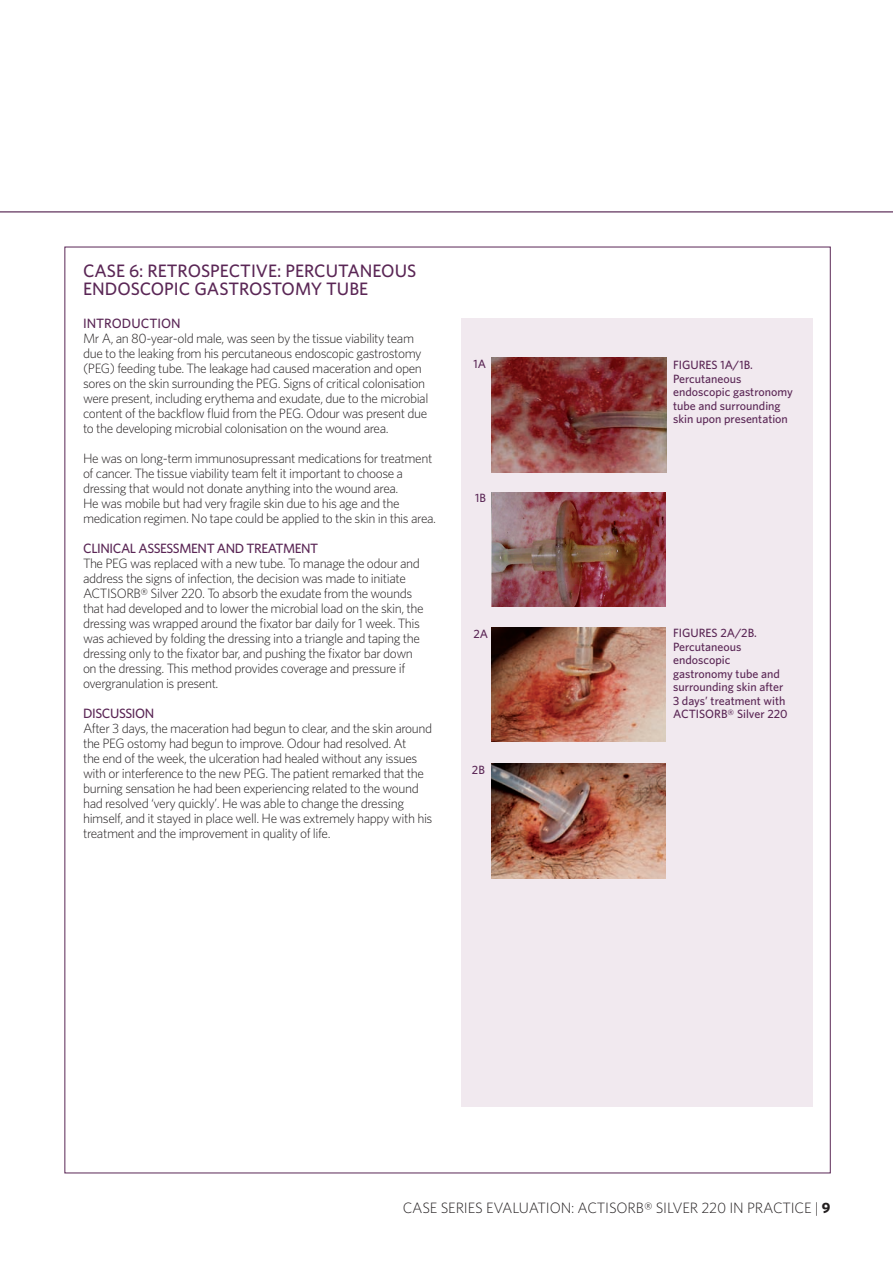
<style>
.page{position:relative;width:893px;height:1263px;background:#fff}
.page>*{position:absolute;margin:0;border:0;box-sizing:border-box;transform-origin:0 0}
.t1{font:500 18px/18px "Whitney";color:#5a2655}
.t2{font:300 15px "Whitney";letter-spacing:-.01em;color:#231f20}
.t3{font:300 13.5px/15px "Whitney";letter-spacing:-.03em;color:#231f20}
.t4{font:500 13.5px "Whitney";letter-spacing:-.03em;color:#5a2655}
.t5{font:500 12px/13.5px "Whitney";color:#5a2655}
.s1{font-weight:700}
</style>
<div class="page">
<hr style="left:0;top:211px;width:893px;height:2px;background:#7b5578">
<div style="left:461px;top:318px;width:351px;height:789px;background:#f1e9ef"></div>
<img style="left:491px;top:358px;width:176px;height:114px">
<img style="left:491px;top:492px;width:175px;height:115px">
<img style="left:491px;top:627px;width:175px;height:115px">
<img style="left:491px;top:764px;width:175px;height:114px">
<h1 class="t1" style="left:83px;top:261px;width:333px;text-indent:168px">ive: percutaneous endosc opic gastrost omy tube</h1>
<p class="t4" style="left:83px;top:315px;width:99px">I ntroduction</p>
<p class="t3" style="left:83px;top:330px;width:347px">Mr A, an 80-year-old male, was seen by the tissue viability team due to the leaking from his percutaneous endoscopic gastrostomy (PEG) feeding tube. The leakage had caused maceration and open sores on the skin surrounding the PEG. Signs of critical colonisation were present, including erythema and exudate, due to the microbial content of the backflow fluid from the PEG. Odour was present due to the developing microbial colonisation on the wound area.</p>
<p class="t3" style="left:83px;top:450px;width:355px">He was on long-term immunosupressant medications for treatment of cancer. The tissue viability team felt it important to choose a dressing that would not donate anything into the wound area.<br>He was mobile but had very fragile skin due to his age and the medication regimen. No tape could be applied to the skin in this area.</p>
<p class="t4" style="left:83px;top:540px;width:148px">CLINI CAL ASSESSMENT AND</p>
<p class="t4" style="left:247px;top:540px;width:73px">TREATMENT</p>
<p class="t3" style="left:83px;top:555px;width:342px">The PEG was replaced with a new tube. To manage the odour and address the signs of infection, the decision was made to initiate ACTISORB® Silver 220. To absorb the exudate from the wounds that had developed and to lower the microbial load on the skin, the dressing was wrapped around the fixator bar daily for 1 week. This was achieved by folding the dressing into a triangle and taping the dressing only to the fixator bar, and pushing the fixator bar down on the dressing. This method provides coverage and pressure if overgranulation is present.</p>
<p class="t4" style="left:83px;top:705px;width:73px">Disc uss ion</p>
<p class="t3" style="left:83px;top:720px;width:351px">After 3 days, the maceration had begun to clear, and the skin around the PEG ostomy had begun to improve. Odour had resolved. At<br>the end of the week, the ulceration had healed without any issues with or interference to the new PEG. The patient remarked that the burning sensation he had been experiencing related to the wound had resolved ‘very quickly’. He was able to change the dressing himself, and it stayed in place well. He was extremely happy with his treatment and the improvement in quality of life.</p>
<h1 class="t1" style="left:83px;top:261px;width:125px">CASE 6: Retrospect</h1>
<p class="t5" style="left:473px;top:357px;width:14px">1A</p>
<p class="t5" style="left:475px;top:491px;width:12px">1B</p>
<p class="t5" style="left:473px;top:627px;width:16px">2A</p>
<p class="t5" style="left:472px;top:762px;width:14px">2B</p>
<p class="t5" style="left:673px;top:358px;width:8px">FIGUR</p>
<p class="t5" style="left:673px;top:358px;width:121px;text-indent:32px">ES 1A/1B.<br>Percutaneous endoscopic gastronomy tube and surrounding skin upon presentation</p>
<p class="t5" style="left:673px;top:626px;width:8px">FIGUR</p>
<p class="t5" style="left:673px;top:626px;width:116px;text-indent:32px">ES 2A/2B.<br>Percutaneous endoscopic gastronomy tube and surrounding skin after<br>3 days’ treatment with<br>ACTI SORB® Silver 220</p>
<p class="t2" style="left:403px;top:1199px;width:429px">CASE SERIES EVALUATION: ACTISORB® SILVER 220 IN PRACTICE | <span class="s1">9</span></p>
</div>
